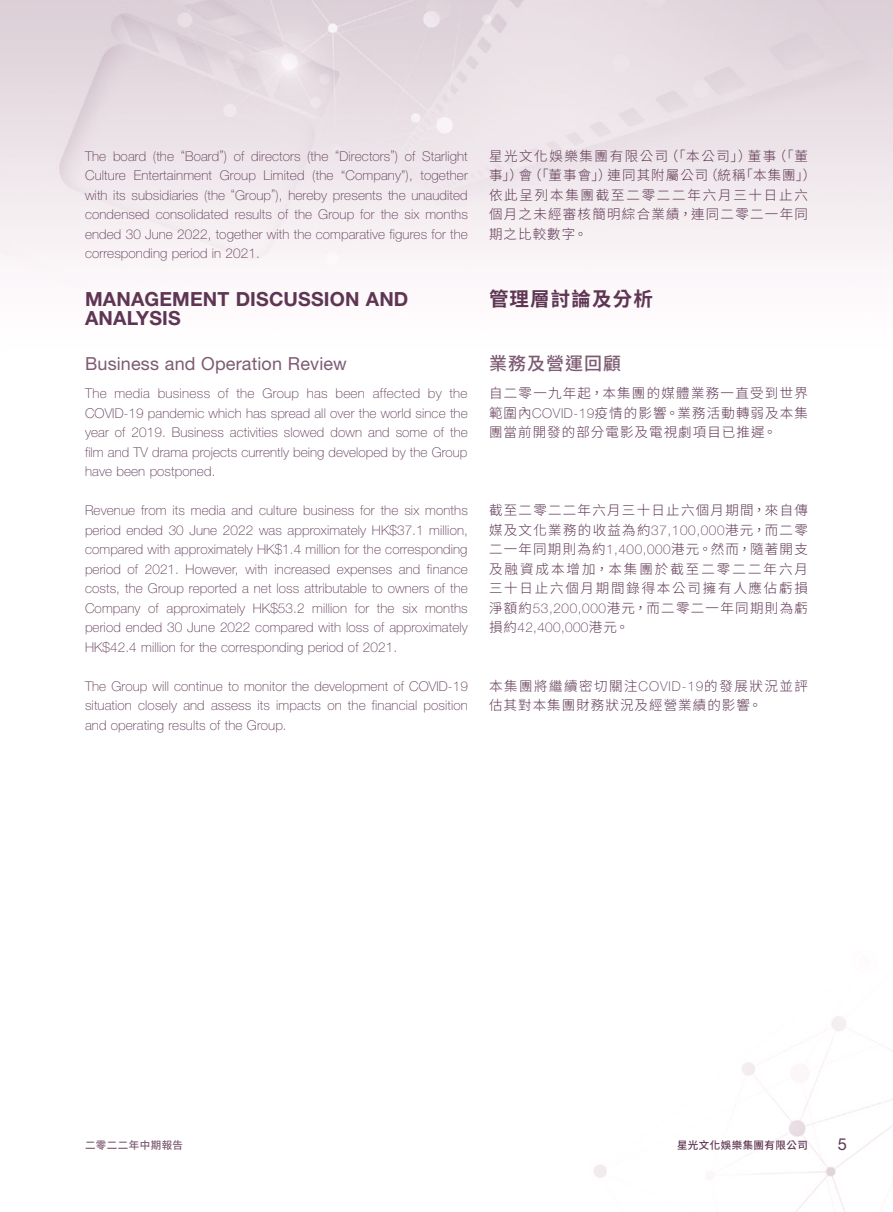
<style>
.page{position:relative;width:893px;height:1212px;background:#fff}
.page>*{position:absolute;margin:0;border:0;box-sizing:border-box;transform-origin:0 0}
.Heading_1{font:700 19.5px/19.5px "Helvetica Neue LT Std";letter-spacing:.01em;color:#5e3653}
.C_Heading_1{font:700 19.5px "Source Han Sans TC";letter-spacing:.06em;color:#5e3653}
.Heading_2{font:18px "Helvetica Neue LT Std";letter-spacing:.01em;color:#7d5b73}
.C_Heading_2{font:500 18px "Source Han Sans TC";letter-spacing:.06em;color:#7d5b73}
.t1{font:16.5px "Helvetica Neue LT Std";color:#5e3653}
.Body_Text{font:100 13.5px/19.5px "Helvetica Neue LT Std";letter-spacing:.01em;color:#5e3653;text-align:justify}
.C_Body_Text{font:300 13.5px/19.5px "Source Han Sans TC";letter-spacing:.095em;color:#5e3653}
.t2{font:500 10.5px "Source Han Sans TC";letter-spacing:.045em;color:#5e3653}
.t3{font:500 10.5px "Source Han Sans TC";letter-spacing:.045em;color:#7d5b73}
.s1{font-family:"Helvetica Neue LT Std";font-weight:100}
</style>
<div class="page">
<p class="Body_Text" style="left:85px;top:146px;width:384px">The board (the “Board”) of directors (the “Directors”) of Starlight Culture Entertainment Group Limited (the “Company”), together with its subsidiaries (the “Group”), hereby presents the unaudited condensed consolidated results of the Group for the six months ended 30 June 2022, together with the comparative figures for the corresponding period in 2021.</p>
<p class="Heading_1" style="left:85px;top:289px;width:325px">MANAGEMENT DISCUSSION AND<br>ANALYSIS</p>
<p class="Heading_2" style="left:85px;top:353px;width:263px">Business and Operation Review</p>
<p class="Body_Text" style="left:85px;top:384px;width:384px">The media business of the Group has been affected by the COVID-19 pandemic which has spread all over the world since the year of 2019. Business activities slowed down and some of the film and TV drama projects currently being developed by the Group have been postponed.</p>
<p class="Body_Text" style="left:85px;top:501px;width:384px">Revenue from its media and culture business for the six months period ended 30 June 2022 was approximately HK$37.1 million, compared with approximately HK$1.4 million for the corresponding period of 2021. However, with increased expenses and finance costs, the Group reported a net loss attributable to owners of the Company of approximately HK$53.2 million for the six months period ended 30 June 2022 compared with loss of approximately HK$42.4 million for the corresponding period of 2021.</p>
<p class="Body_Text" style="left:85px;top:676px;width:384px">The Group will continue to monitor the development of COVID-19 situation closely and assess its impacts on the financial position and operating results of the Group.</p>
<p class="C_Body_Text" style="left:489px;top:146px;width:329px">星光文化娛樂集團有限公司（「本公司」）董事（「董事」）會（「董事會」）連同其附屬公司（統稱「本集團」）依此呈列本集團截至二零二二年六月三十日止六個月之未經審核簡明綜合業績，連同二零二一年同期之比較數字。</p>
<p class="C_Heading_1" style="left:489px;top:288px;width:165px">管理層討論及分析</p>
<p class="C_Heading_2" style="left:489px;top:353px;width:134px">業務及營運回顧</p>
<p class="C_Body_Text" style="left:489px;top:384px;width:320px;text-align:justify">自二零一九年起，本集團的媒體業務一直受到世界範圍內<span class="s1">COVID-19</span>疫情的影響。業務活動轉弱及本集團當前開發的部分電影及電視劇項目已推遲。</p>
<p class="C_Body_Text" style="left:489px;top:501px;width:320px;text-align:justify">截至二零二二年六月三十日止六個月期間，來自傳媒及文化業務的收益為約<span class="s1">37,100,000</span>港元，而二零二一年同期則為約<span class="s1">1,400,000</span>港元。然而，隨著開支及融資成本增加，本集團於截至二零二二年六月三十日止六個月期間錄得本公司擁有人應佔虧損淨額約<span class="s1">53,200,000</span>港元，而二零二一年同期則為虧損約<span class="s1">42,400,000</span>港元。</p>
<p class="C_Body_Text" style="left:489px;top:676px;width:320px">本集團將繼續密切關注<span class="s1">COVID-19</span>的發展狀況並評估其對本集團財務狀況及經營業績的影響。</p>
<p class="t3" style="left:85px;top:1139px;width:100px">二零二二年中期報告</p>
<p class="t2" style="left:677px;top:1139px;width:132px">星光文化娛樂集團有限公司</p>
<p class="t1" style="left:838px;top:1134px;width:11px">5</p>
</div>
